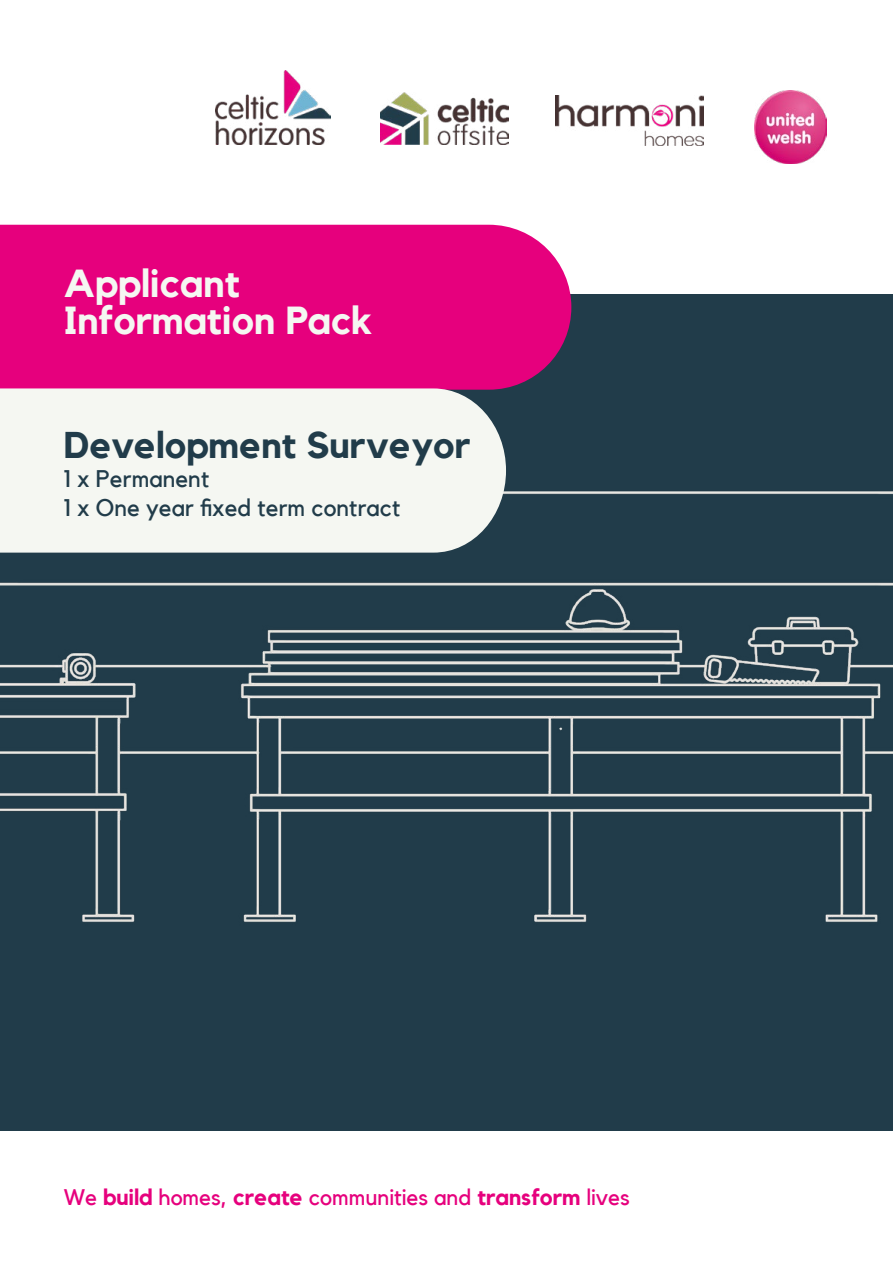
<style>
.page{position:relative;width:893px;height:1263px;background:#fff}
.page>*{position:absolute;margin:0;border:0;box-sizing:border-box;transform-origin:0 0}
.Headline{font:700 39px/37.5px "Kollektif";color:#f5f7f2}
.Headline-2{font:700 37.2px "Kollektif";color:#213c4a}
.Headline-3{font:24px "Kollektif";color:#213c4a}
.t1{font:22.5px "Kollektif";color:#e6007d}
.s1{font-weight:700}
</style>
<div class="page">
<div style="left:0;top:295px;width:893px;height:836px;background:#213c4a"></div>
<img style="left:0;top:491px;width:893px;height:431px">
<div style="left:0;top:225px;width:571px;height:163px;background:#e6007d"></div>
<div style="left:0;top:388px;width:506px;height:165px;background:#f5f7f2"></div>
<img style="left:755px;top:91px;width:72px;height:72px">
<img style="left:215px;top:71px;width:115px;height:73px">
<img style="left:381px;top:92px;width:127px;height:52px">
<img style="left:556px;top:95px;width:147px;height:50px">
<p class="Headline" style="left:64px;top:264px;width:310px">Applicant<br>Information Pack</p>
<p class="Headline-2" style="left:64px;top:423px;width:408px">Development Surveyor</p>
<p class="Headline-3" style="left:64px;top:464px;width:147px">1 x Permanent</p>
<p class="Headline-3" style="left:64px;top:493px;width:338px">1 x One year fixed term contract</p>
<p class="t1" style="left:64px;top:1183px;width:568px">We <span class="s1">build</span> homes, <span class="s1">create</span> communities and <span class="s1">transform</span> lives</p>
</div>
